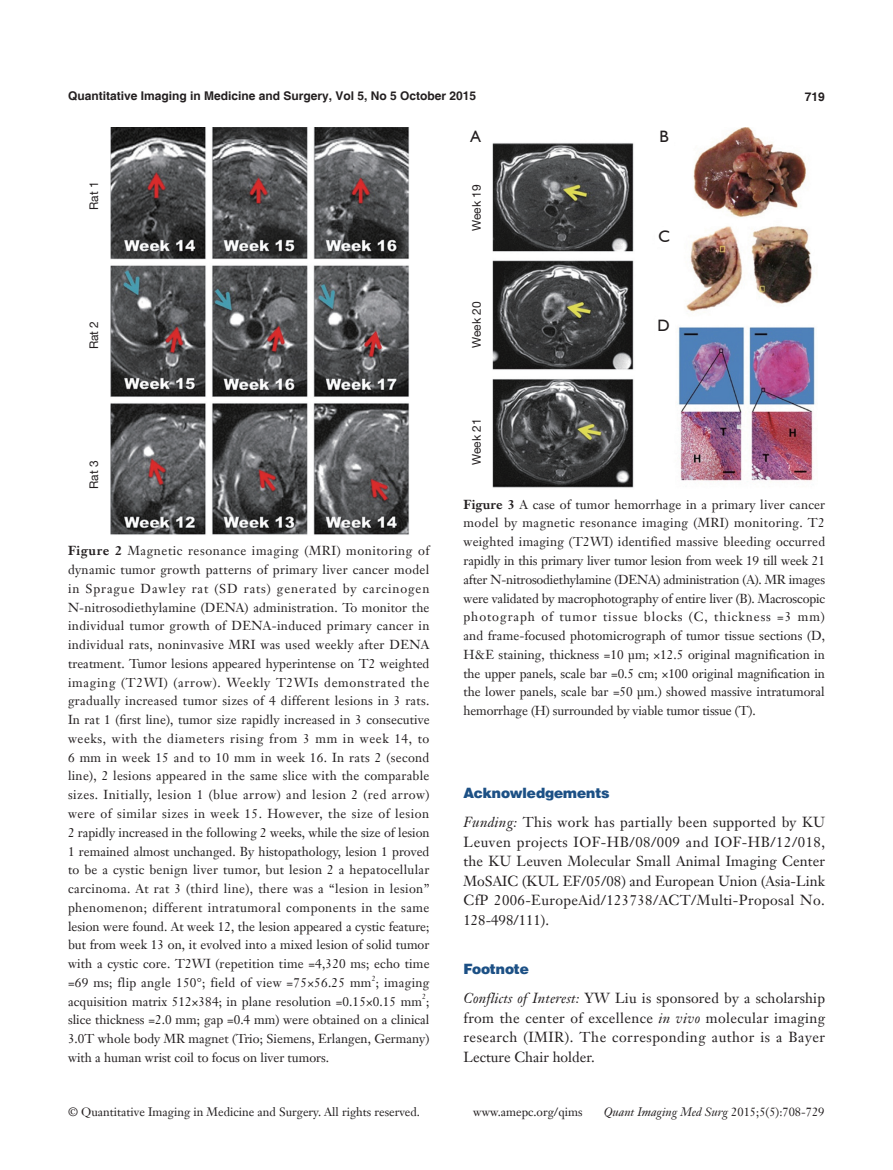
<style>
.page{position:relative;width:893px;height:1170px;background:#fff}
.page>*{position:absolute;margin:0;border:0;box-sizing:border-box;transform-origin:0 0}
.t1{font:16.5px "Humanist 521 BT";color:#231f20}
.t2{font:14.25px/19.5px "Janson Text LT";letter-spacing:.025em;color:#231f20;text-align:justify}
.t3{font:900 14.25px "Helvetica";color:#1c5085}
.t4{font:12.75px/18.8px "Janson Text LT";color:#231f20;text-align:justify}
.t5{font:12px "Janson Text LT";color:#231f20}
.t6{font:700 12px "Helvetica";color:#231f20}
.t7{font:italic 12px "Janson Text LT";color:#231f20}
.t8{font:12px "Helvetica Neue LT Pro";color:#231f20}
.t9{font:7.5px "Janson Text LT";color:#231f20}
.s1{font-weight:700}
.s2{font-style:italic}
.s3{font-style:normal}
</style>
<div class="page">
<img style="left:111px;top:128px;width:298px;height:407px">
<img style="left:492px;top:128px;width:323px;height:360px">
<div style="left:655px;top:128px;width:18px;height:24px;background:#fff"></div>
<div style="left:655px;top:227px;width:18px;height:20px;background:#fff"></div>
<div style="left:655px;top:317px;width:17px;height:22px;background:#fff"></div>
<p class="t6" style="left:68px;top:88px;width:410px">Quantitative Imaging in Medicine and Surgery, Vol 5, No 5 October 2015</p>
<p class="t6" style="left:805px;top:89px;width:22px">719</p>
<p class="t8" style="left:86px;top:210px;width:30px;rotate:-90deg">Rat 1</p>
<p class="t8" style="left:86px;top:349px;width:30px;rotate:-90deg">Rat 2</p>
<p class="t8" style="left:86px;top:489px;width:30px;rotate:-90deg">Rat 3</p>
<p class="t4" style="left:68px;top:541px;width:363px"><span class="s1">Figure 2</span> Magnetic resonance imaging (MRI) monitoring of dynamic tumor growth patterns of primary liver cancer model in Sprague Dawley rat (SD rats) generated by carcinogen N-nitrosodiethylamine (DENA) administration. To monitor the individual tumor growth of DENA-induced primary cancer in individual rats, noninvasive MRI was used weekly after DENA treatment. Tumor lesions appeared hyperintense on T2 weighted imaging (T2WI) (arrow). Weekly T2WIs demonstrated the gradually increased tumor sizes of 4 different lesions in 3 rats.<br>In rat 1 (first line), tumor size rapidly increased in 3 consecutive weeks, with the diameters rising from 3 mm in week 14, to 6 mm in week 15 and to 10 mm in week 16. In rats 2 (second line), 2 lesions appeared in the same slice with the comparable sizes. Initially, lesion 1 (blue arrow) and lesion 2 (red arrow) were of similar sizes in week 15. However, the size of lesion 2 rapidly increased in the following 2 weeks, while the size of lesion 1 remained almost unchanged. By histopathology, lesion 1 proved to be a cystic benign liver tumor, but lesion 2 a hepatocellular carcinoma. At rat 3 (third line), there was a “lesion in lesion” phenomenon; different intratumoral components in the same lesion were found. At week 12, the lesion appeared a cystic feature; but from week 13 on, it evolved into a mixed lesion of solid tumor with a cystic core. T2WI (repetition time =4,320 ms; echo time =69 ms; flip angle 150°; field of view =75×56.25 mm ; imaging</p>
<p class="t9" style="left:372px;top:973px;width:5px">2</p>
<p class="t4" style="left:68px;top:991px;width:363px">acquisition matrix 512×384; in plane resolution =0.15×0.15 mm ;</p>
<p class="t9" style="left:422px;top:991px;width:5px">2</p>
<p class="t4" style="left:68px;top:1010px;width:363px">slice thickness =2.0 mm; gap =0.4 mm) were obtained on a clinical 3.0T whole body MR magnet (Trio; Siemens, Erlangen, Germany) with a human wrist coil to focus on liver tumors.</p>
<p class="t1" style="left:471px;top:126px;width:12px">A</p>
<p class="t1" style="left:659px;top:126px;width:11px">B</p>
<p class="t8" style="left:469px;top:230px;width:48px;rotate:-90deg">Week 19</p>
<p class="t8" style="left:469px;top:347px;width:48px;rotate:-90deg">Week 20</p>
<p class="t8" style="left:469px;top:464px;width:48px;rotate:-90deg">Week 21</p>
<p class="t1" style="left:658px;top:226px;width:13px">C</p>
<p class="t1" style="left:658px;top:315px;width:14px">D</p>
<p class="t4" style="left:463px;top:495px;width:363px"><span class="s1">Figure 3</span> A case of tumor hemorrhage in a primary liver cancer model by magnetic resonance imaging (MRI) monitoring. T2 weighted imaging (T2WI) identified massive bleeding occurred rapidly in this primary liver tumor lesion from week 19 till week 21 after N-nitrosodiethylamine (DENA) administration (A). MR images were validated by macrophotography of entire liver (B). Macroscopic photograph of tumor tissue blocks (C, thickness =3 mm) and frame-focused photomicrograph of tumor tissue sections (D, H&amp;E staining, thickness =10 μm; ×12.5 original magnification in the upper panels, scale bar =0.5 cm; ×100 original magnification in the lower panels, scale bar =50 μm.) showed massive intratumoral hemorrhage (H) surrounded by viable tumor tissue (T).</p>
<p class="t3" style="left:463px;top:783px;width:148px">Acknowledgements</p>
<p class="t2" style="left:463px;top:812px;width:363px"><span class="s2">Funding:</span> This work has partially been supported by KU Leuven projects IOF-HB/08/009 and IOF-HB/12/018, the KU Leuven Molecular Small Animal Imaging Center MoSAIC (KUL EF/05/08) and European Union (Asia-Link CfP 2006-EuropeAid/123738/ACT/Multi-Proposal No.<br>128-498/111).</p>
<p class="t3" style="left:463px;top:959px;width:67px">Footnote</p>
<p class="t2" style="left:463px;top:988px;width:363px"><span class="s2">Conflicts of Interest:</span> YW Liu is sponsored by a scholarship from the center of excellence <span class="s2">in vivo</span> molecular imaging research (IMIR). The corresponding author is a Bayer Lecture Chair holder.</p>
<p class="t5" style="left:68px;top:1104px;width:354px">© Quantitative Imaging in Medicine and Surgery. All rights reserved.</p>
<p class="t5" style="left:473px;top:1104px;width:111px">www.amepc.org/qims</p>
<p class="t7" style="left:604px;top:1104px;width:222px">Quant Imaging Med Surg <span class="s3">2015;5(5):708-729</span></p>
</div>
